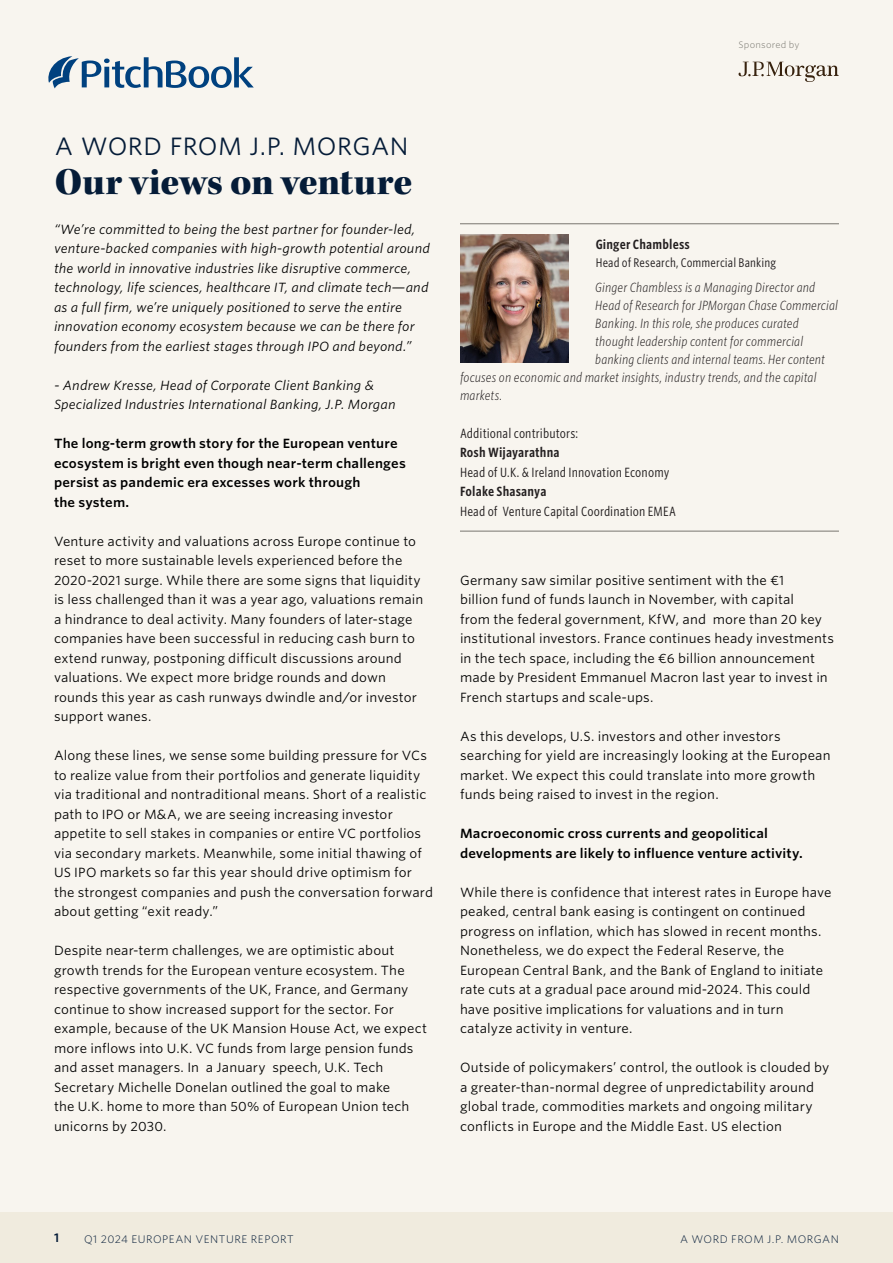
<style>
.page{position:relative;width:893px;height:1263px;background:#fff}
.page>*{position:absolute;margin:0;border:0;box-sizing:border-box;transform-origin:0 0}
.H2_Sponsor_Q_A_title{font:39px "Kepler Std Black Subh";letter-spacing:-.005em;color:#051c38}
.CR_Header_eyebrow{font:24px "Whitney S Sm";letter-spacing:.015em;color:#051c38}
.CR_Body_copy{font:12.75px/19.5px "Whitney S Sm";letter-spacing:.01em;color:#000}
.CR_Body_copy-2{font:italic 12.75px/19.5px "Whitney S Sm";letter-spacing:.01em;color:#000}
.VM_Sponsor_bio_condensed{font:italic 300 12.75px "Whitney Cond S Sm";letter-spacing:.01em;color:#231f20}
.CR_Body_copy-3{font:600 12.75px/19.5px "Whitney S Sm";letter-spacing:.015em;color:#000}
.VM_Sponsor_bio{font:12.75px "Whitney Cond S Sm";letter-spacing:.01em;color:#231f20}
.VM_Sponsor_bio-2{font:600 12.75px "Whitney Cond S Sm";letter-spacing:.01em;color:#231f20}
.VM_Chart_subhead{font:600 12.75px "Whitney Cond S Sm";letter-spacing:.015em;color:#231f20}
.VM_Sponsor_title{font:12px "Whitney Cond S Sm";letter-spacing:.015em;color:#231f20}
.t1{font:600 12px "Whitney S Sm";color:#051c38}
.t2{font:300 10.5px "Whitney S Sm";letter-spacing:.045em;color:#051c38}
.t3{font:300 9px "Whitney S Sm";letter-spacing:.025em;color:#78766f}
</style>
<div class="page">
<div style="left:0;top:0;width:893px;height:1212px;background:#f8f5ef"></div>
<div style="left:0;top:1212px;width:893px;height:51px;background:#f0ebde"></div>
<svg style="left:48px;top:56px;width:206px;height:32px"></svg>
<hr style="left:460px;top:223px;width:379px;height:1px;background:#78766f">
<hr style="left:460px;top:531px;width:379px;height:1px;background:#78766f">
<img style="left:460px;top:235px;width:108px;height:128px">
<svg style="left:738px;top:62px;width:101px;height:20px"></svg>
<p class="t3" style="left:738px;top:38px;width:62px">Sponsored by</p>
<p class="CR_Header_eyebrow" style="left:55px;top:129px;width:355px">A WORD FROM J.P. MORGAN</p>
<p class="H2_Sponsor_Q_A_title" style="left:55px;top:159px;width:359px">Our views on venture</p>
<p class="CR_Body_copy-2" style="left:54px;top:219px;width:377px">“We’re committed to being the best partner for founder-led, venture-backed companies with high-growth potential around the world in innovative industries like disruptive commerce, technology, life sciences, healthcare IT, and climate tech—and as a full firm, we’re uniquely positioned to serve the entire innovation economy ecosystem because we can be there for founders from the earliest stages through IPO and beyond.”</p>
<p class="CR_Body_copy-2" style="left:54px;top:375px;width:343px">- Andrew Kresse, Head of Corporate Client Banking &amp;<br>Specialized Industries International Banking, J.P. Morgan</p>
<p class="CR_Body_copy-3" style="left:54px;top:434px;width:353px">The long-term growth story for the European venture ecosystem is bright even though near-term challenges persist as pandemic era excesses work through<br>the system.</p>
<p class="CR_Body_copy" style="left:54px;top:531px;width:371px">Venture activity and valuations across Europe continue to reset to more sustainable levels experienced before the 2020-2021 surge. While there are some signs that liquidity is less challenged than it was a year ago, valuations remain a hindrance to deal activity. Many founders of later-stage companies have been successful in reducing cash burn to extend runway, postponing difficult discussions around valuations. We expect more bridge rounds and down rounds this year as cash runways dwindle and/or investor support wanes.</p>
<p class="CR_Body_copy" style="left:54px;top:746px;width:380px">Along these lines, we sense some building pressure for VCs to realize value from their portfolios and generate liquidity via traditional and nontraditional means. Short of a realistic path to IPO or M&amp;A, we are seeing increasing investor appetite to sell stakes in companies or entire VC portfolios via secondary markets. Meanwhile, some initial thawing of US IPO markets so far this year should drive optimism for the strongest companies and push the conversation forward about getting “exit ready.”</p>
<p class="CR_Body_copy" style="left:54px;top:941px;width:375px">Despite near-term challenges, we are optimistic about growth trends for the European venture ecosystem. The respective governments of the UK, France, and Germany continue to show increased support for the sector. For example, because of the UK Mansion House Act, we expect more inflows into U.K. VC funds from large pension funds and asset managers. In a January speech, U.K. Tech Secretary Michelle Donelan outlined the goal to make<br>the U.K. home to more than 50% of European Union tech unicorns by 2030.</p>
<p class="VM_Chart_subhead" style="left:596px;top:236px;width:96px">Ginger Chambless</p>
<p class="VM_Sponsor_title" style="left:596px;top:255px;width:182px">Head of Research, Commercial Banking</p>
<p class="VM_Sponsor_bio_condensed" style="left:595px;top:279px;width:221px">Ginger Chambless is a Managing Director and</p>
<p class="VM_Sponsor_bio_condensed" style="left:595px;top:297px;width:244px">Head of Research for JPMorgan Chase Commercial</p>
<p class="VM_Sponsor_bio_condensed" style="left:595px;top:315px;width:205px">Banking. In this role, she produces curated</p>
<p class="VM_Sponsor_bio_condensed" style="left:595px;top:333px;width:209px">thought leadership content for commercial</p>
<p class="VM_Sponsor_bio_condensed" style="left:595px;top:351px;width:231px">banking clients and internal teams. Her content</p>
<p class="VM_Sponsor_bio_condensed" style="left:460px;top:369px;width:358px">focuses on economic and market insights, industry trends, and the capital</p>
<p class="VM_Sponsor_bio_condensed" style="left:460px;top:387px;width:44px">markets.</p>
<p class="VM_Sponsor_bio" style="left:460px;top:425px;width:120px">Additional contributors:</p>
<p class="VM_Sponsor_bio-2" style="left:460px;top:444px;width:101px">Rosh Wijayarathna</p>
<p class="VM_Sponsor_bio" style="left:460px;top:464px;width:211px">Head of U.K. &amp; Ireland Innovation Economy</p>
<p class="VM_Sponsor_bio-2" style="left:460px;top:483px;width:88px">Folake Shasanya</p>
<p class="VM_Sponsor_bio" style="left:460px;top:503px;width:217px">Head of Venture Capital Coordination EMEA</p>
<p class="CR_Body_copy" style="left:460px;top:570px;width:375px">Germany saw similar positive sentiment with the €1<br>billion fund of funds launch in November, with capital<br>from the federal government, KfW, and more than 20 key institutional investors. France continues heady investments in the tech space, including the €6 billion announcement made by President Emmanuel Macron last year to invest in French startups and scale-ups.</p>
<p class="CR_Body_copy" style="left:460px;top:726px;width:372px">As this develops, U.S. investors and other investors searching for yield are increasingly looking at the European market. We expect this could translate into more growth funds being raised to invest in the region.</p>
<p class="CR_Body_copy-3" style="left:460px;top:824px;width:344px">Macroeconomic cross currents and geopolitical developments are likely to influence venture activity.</p>
<p class="CR_Body_copy" style="left:460px;top:882px;width:373px">While there is confidence that interest rates in Europe have peaked, central bank easing is contingent on continued progress on inflation, which has slowed in recent months.<br>Nonetheless, we do expect the Federal Reserve, the European Central Bank, and the Bank of England to initiate rate cuts at a gradual pace around mid-2024. This could have positive implications for valuations and in turn catalyze activity in venture.</p>
<p class="CR_Body_copy" style="left:460px;top:1058px;width:371px">Outside of policymakers’ control, the outlook is clouded by a greater-than-normal degree of unpredictability around global trade, commodities markets and ongoing military conflicts in Europe and the Middle East. US election</p>
<p class="t1" style="left:54px;top:1229px;width:7px">1</p>
<p class="t2" style="left:84px;top:1231px;width:211px">Q1 2024 EUROPEAN VENTURE REPORT</p>
<p class="t2" style="left:680px;top:1231px;width:160px">A WORD FROM J.P. MORGAN</p>
</div>
